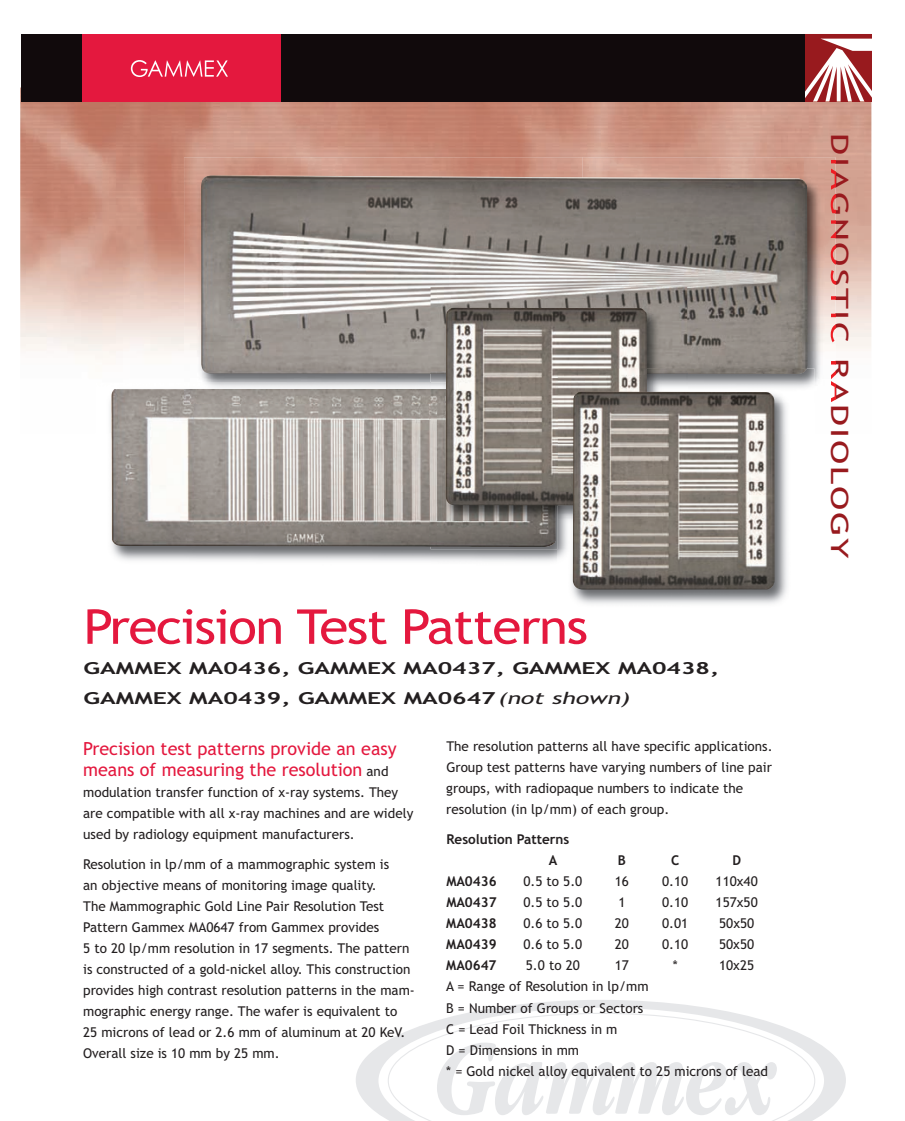
<style>
.page{position:relative;width:905px;height:1121px;background:#fff}
.page>*{position:absolute;margin:0;border:0;box-sizing:border-box;transform-origin:0 0}
.t1{font:48px "Trebuchet MS";letter-spacing:-.025em;color:#e4183e;scale:1.1 1}
.t2{font:24px "Trebuchet MS";letter-spacing:.05em;color:#981a1e;scale:1.5 1}
.t3{font:18px/21px "Trebuchet MS";color:#e4183e}
.t4{font:700 16.5px/30px "Trebuchet MS";color:#231f20;scale:1.5 1}
.t5{font:13.5px/21px "Trebuchet MS";color:#231f20}
.t6{font:700 13.5px/21px "Trebuchet MS";color:#231f20}
.s1{font-weight:400;font-style:italic}
.s2{font-size:13.5px;color:#231f20}
</style>
<div class="page">
<img style="left:20px;top:87px;width:851px;height:313px">
<svg style="left:804px;top:34px;width:67px;height:67px"></svg>
<div style="left:21px;top:34px;width:783px;height:67px;background:#110a0c"></div>
<div style="left:83px;top:34px;width:198px;height:67px;background:#e4183e"></div>
<svg style="left:131px;top:60px;width:97px;height:17px"></svg>
<svg style="left:356px;top:1000px;width:489px;height:120px"></svg>
<svg style="left:388px;top:1012px;width:427px;height:108px"></svg>
<svg style="left:437px;top:1042px;width:339px;height:73px"></svg>
<img style="left:112px;top:547px;width:445px;height:15px">
<img style="left:95px;top:382px;width:89px;height:51px">
<img style="left:111px;top:389px;width:319px;height:158px">
<img style="left:582px;top:157px;width:253px;height:243px">
<img style="left:184px;top:157px;width:398px;height:225px">
<img style="left:830px;top:159px;width:5px;height:243px">
<img style="left:184px;top:382px;width:246px;height:21px">
<img style="left:201px;top:175px;width:606px;height:199px">
<img style="left:430px;top:403px;width:125px;height:144px">
<img style="left:430px;top:374px;width:15px;height:29px">
<img style="left:430px;top:286px;width:257px;height:88px">
<img style="left:445px;top:308px;width:202px;height:197px">
<img style="left:571px;top:433px;width:216px;height:171px">
<img style="left:647px;top:368px;width:167px;height:65px">
<img style="left:557px;top:505px;width:16px;height:68px">
<img style="left:687px;top:368px;width:119px;height:6px">
<img style="left:557px;top:368px;width:90px;height:137px">
<img style="left:573px;top:392px;width:201px;height:197px">
<h1 class="t1" style="left:84px;top:599px;width:460px">Precision Test Patterns</h1>
<p class="t4" style="left:84px;top:653px;width:425px">GAMMEX MA0436, GAMMEX MA0437, GAMMEX MA0438,<br>GAMMEX MA0439, GAMMEX MA0647<span class="s1">(not shown)</span></p>
<h3 class="t3" style="left:83px;top:738px;width:315px">Precision test patterns provide an easy means of measuring the resolution <span class="s2">and</span></h3>
<p class="t5" style="left:83px;top:781px;width:331px">modulation transfer function of x-ray systems. They are compatible with all x-ray machines and are widely used by radiology equipment manufacturers.</p>
<p class="t5" style="left:83px;top:853px;width:333px">Resolution in lp/mm of a mammographic system is<br>an objective means of monitoring image quality.<br>The Mammographic Gold Line Pair Resolution Test Pattern Gammex MA0647 from Gammex provides<br>5 to 20 lp/mm resolution in 17 segments. The pattern is constructed of a gold-nickel alloy. This construction provides high contrast resolution patterns in the mam&shy;mographic energy range. The wafer is equivalent to<br>25 microns of lead or 2.6 mm of aluminum at 20 KeV.<br>Overall size is 10 mm by 25 mm.</p>
<p class="t5" style="left:446px;top:736px;width:328px">The resolution patterns all have specific applications.<br>Group test patterns have varying numbers of line pair groups, with radiopaque numbers to indicate the resolution (in lp/mm) of each group.</p>
<p class="t6" style="left:549px;top:829px;width:22px;text-indent:-103px">Resolution Patterns<br>A</p>
<p class="t6" style="left:618px;top:850px;width:10px">B</p>
<p class="t6" style="left:671px;top:850px;width:10px">C</p>
<p class="t6" style="left:732px;top:850px;width:10px">D</p>
<p class="t6" style="left:446px;top:871px;width:52px">MA0436</p>
<p class="t5" style="left:523px;top:871px;width:60px">0.5 to 5.0</p>
<p class="t5" style="left:615px;top:871px;width:16px">16</p>
<p class="t5" style="left:662px;top:871px;width:28px">0.10</p>
<p class="t5" style="left:715px;top:871px;width:44px">110x40</p>
<p class="t6" style="left:446px;top:892px;width:52px">MA0437</p>
<p class="t5" style="left:523px;top:892px;width:60px">0.5 to 5.0</p>
<p class="t5" style="left:618px;top:892px;width:9px">1</p>
<p class="t5" style="left:662px;top:892px;width:28px">0.10</p>
<p class="t5" style="left:715px;top:892px;width:44px">157x50</p>
<p class="t6" style="left:446px;top:913px;width:52px">MA0438</p>
<p class="t5" style="left:523px;top:913px;width:60px">0.6 to 5.0</p>
<p class="t5" style="left:614px;top:913px;width:16px">20</p>
<p class="t5" style="left:662px;top:913px;width:28px">0.01</p>
<p class="t5" style="left:719px;top:913px;width:37px">50x50</p>
<p class="t6" style="left:446px;top:934px;width:52px">MA0439</p>
<p class="t5" style="left:523px;top:934px;width:60px">0.6 to 5.0</p>
<p class="t5" style="left:614px;top:934px;width:16px">20</p>
<p class="t5" style="left:662px;top:934px;width:28px">0.10</p>
<p class="t5" style="left:719px;top:934px;width:37px">50x50</p>
<p class="t6" style="left:446px;top:955px;width:52px">MA0647</p>
<p class="t5" style="left:526px;top:955px;width:55px">5.0 to 20</p>
<p class="t5" style="left:614px;top:955px;width:16px">17</p>
<p class="t5" style="left:672px;top:955px;width:6px">*</p>
<p class="t5" style="left:719px;top:955px;width:37px">10x25</p>
<p class="t5" style="left:446px;top:976px;width:323px">A = Range of Resolution in lp/mm<br>B = Number of Groups or Sectors<br>C = Lead Foil Thickness in m<br>D = Dimensions in mm<br>* = Gold nickel alloy equivalent to 25 microns of lead</p>
<h2 class="t2" style="left:853px;top:133px;width:285px;rotate:90deg">DIAGNOSTIC RADIOLOGY</h2>
</div>
